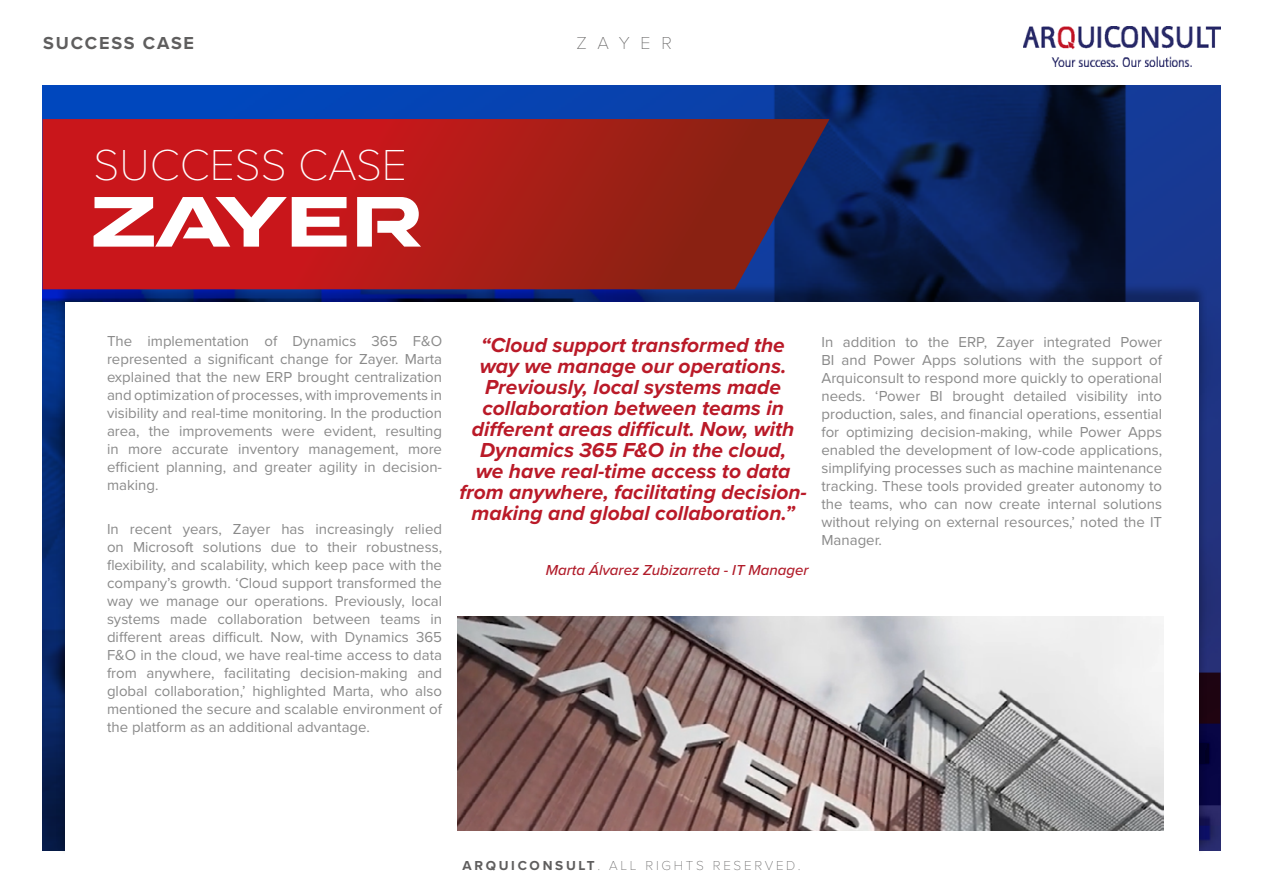
<style>
.page{position:relative;width:1263px;height:893px;background:#fff}
.page>*{position:absolute;margin:0;border:0;box-sizing:border-box;transform-origin:0 0}
.t1{font:100 45px "Proxima Nova T";color:#fff}
.t2{font:italic 700 21px/21px "Proxima Nova";color:#ba1a28;text-align:center}
.t3{font:700 18px "Proxima Nova";letter-spacing:.1em;color:#5f5e5e}
.t4{font:100 18px "Proxima Nova T";letter-spacing:.6em;color:#5f5e5e}
.t5{font:15px/18px "Proxima Nova";color:#8a8a8a;text-align:justify}
.t6{font:italic 500 15px "Proxima Nova";color:#b11c2a}
.t7{font:100 13.5px "Proxima Nova T";letter-spacing:.2em;color:#5f5e5e}
.s1{font-family:"Proxima Nova";font-weight:700}
</style>
<div class="page">
<img style="left:1023px;top:27px;width:197px;height:39px">
<img style="left:43px;top:86px;width:1177px;height:764px">
<svg style="left:1207px;top:724px;width:13px;height:102px"></svg>
<div style="left:56px;top:283px;width:1151px;height:573px;background:#000;opacity:.3"></div>
<div style="left:65px;top:302px;width:1134px;height:556px;background:#fff"></div>
<svg style="left:43px;top:119px;width:786px;height:170px;background:#a41c1d"></svg>
<svg style="left:94px;top:197px;width:252px;height:50px"></svg>
<svg style="left:357px;top:197px;width:64px;height:50px"></svg>
<img style="left:457px;top:616px;width:706px;height:215px">
<p class="t3" style="left:43px;top:30px;width:152px">SUCCESS CASE</p>
<p class="t4" style="left:576px;top:30px;width:97px">ZAYER</p>
<h1 class="t1" style="left:94px;top:132px;width:315px">SUCCESS CASE</h1>
<p class="t5" style="left:107px;top:331px;width:337px">The implementation of Dynamics 365 F&amp;O represented a significant change for Zayer. Marta explained that the new ERP brought centralization and optimization of processes, with improvements in visibility and real-time monitoring. In the production area, the improvements were evident, resulting in more accurate inventory management, more efficient planning, and greater agility in decision&shy;making.</p>
<p class="t5" style="left:107px;top:519px;width:337px">In recent years, Zayer has increasingly relied on Microsoft solutions due to their robustness, flexibility, and scalability, which keep pace with the company’s growth. ‘Cloud support transformed the way we manage our operations. Previously, local systems made collaboration between teams in different areas difficult. Now, with Dynamics 365<br>F&amp;O in the cloud, we have real-time access to data from anywhere, facilitating decision-making and global collaboration,’ highlighted Marta, who also mentioned the secure and scalable environment of the platform as an additional advantage.</p>
<p class="t2" style="left:459px;top:335px;width:349px">“Cloud support transformed the way we manage our operations.<br>Previously, local systems made collaboration between teams in different areas difficult. Now, with Dynamics 365 F&amp;O in the cloud,<br>we have real-time access to data from anywhere, facilitating decision&shy;making and global collaboration.”</p>
<p class="t6" style="left:546px;top:561px;width:264px">Marta Álvarez Zubizarreta - IT Manager</p>
<p class="t5" style="left:821px;top:333px;width:342px">In addition to the ERP, Zayer integrated Power BI and Power Apps solutions with the support of Arquiconsult to respond more quickly to operational needs. ‘Power BI brought detailed visibility into production, sales, and financial operations, essential for optimizing decision-making, while Power Apps enabled the development of low-code applications, simplifying processes such as machine maintenance tracking. These tools provided greater autonomy to the teams, who can now create internal solutions without relying on external resources,’ noted the IT Manager.</p>
<p class="t7" style="left:462px;top:855px;width:340px"><span class="s1">ARQUICONSULT</span>. ALL RIGHTS RESERVED.</p>
</div>
